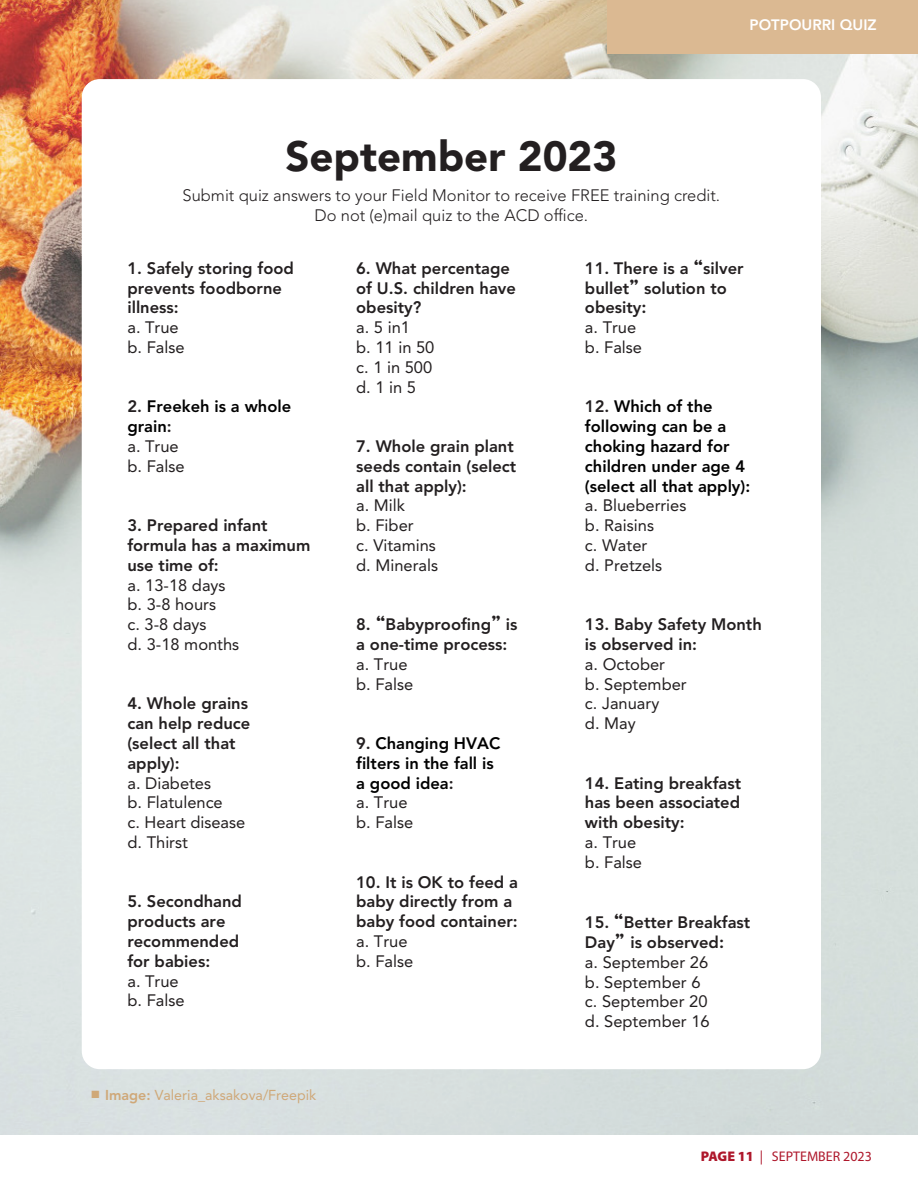
<style>
.page{position:relative;width:918px;height:1188px;background:#fff}
.page>*{position:absolute;margin:0;border:0;box-sizing:border-box;transform-origin:0 0}
.t1{font:900 42px "Avenir LT Std";color:#231f20}
.t2{font:800 16.5px/19.8px "Avenir LT Std";color:#231f20}
.t3{font:16.5px/19.8px "Avenir LT Std";color:#231f20}
.t4{font:800 16.5px/19.8px "Avenir LT Std";color:#000}
.t5{font:300 16.5px "Avenir LT Std";color:#231f20}
.t6{font:800 15px "Avenir LT Std";color:#fff}
.Bullets_-_fully_indented{font:14.25px "Avenir LT Std";color:#cfa878}
.t7{font:13.95px "Myriad Pro";color:#ae172b}
.s1{font-family:"Aachen Std";font-weight:700}
.s2{font-size:17.25px}
.s3{font-weight:400}
.s4{color:#231f20}
.s5{font-weight:800}
.s6{font-weight:900}
</style>
<div class="page">
<img style="left:0;top:0;width:918px;height:1134px">
<div style="left:82px;top:79px;width:739px;height:990px;background:#fff;border-radius:18px"></div>
<div style="left:608px;top:0;width:310px;height:54px;background:#dbb992"></div>
<p class="t6" style="left:750px;top:16px;width:129px">POTPOURRI QUIZ</p>
<p class="t1" style="left:285px;top:131px;width:333px">September 2023</p>
<p class="t5" style="left:183px;top:186px;width:539px">Submit quiz answers to your Field Monitor to receive FREE training credit.</p>
<p class="t5" style="left:315px;top:206px;width:275px">Do not (e)mail quiz to the ACD office.</p>
<p class="t2" style="left:127px;top:258px;width:168px">1. Safely storing food prevents foodborne illness:</p>
<p class="t3" style="left:127px;top:318px;width:59px">a. True b. False</p>
<p class="t2" style="left:585px;top:258px;width:160px">11. There is a <span class="s1">“</span>silver bullet<span class="s1">”</span> solution to obesity<span class="s2">:<br></span><span class="s3">a. True<br>b. False</span></p>
<p class="t2" style="left:356px;top:258px;width:161px">6. What percentage of U.S. children have obesity?</p>
<p class="t3" style="left:356px;top:318px;width:80px">a. 5 in1<br>b. 11 in 50 c. 1 in 500 d. 1 in 5</p>
<p class="t4" style="left:127px;top:397px;width:165px"><span class="s4">2.</span> Freekeh is a whole grain<span class="s4">:</span></p>
<p class="t3" style="left:127px;top:437px;width:59px">a. True b. False</p>
<p class="t2" style="left:127px;top:516px;width:184px">3. Prepared infant formula has a maximum use time of:<br><span class="s3">a. 13-18 days<br>b. 3-8 hours<br>c. 3-8 days<br>d. 3-18 months</span></p>
<p class="t2" style="left:127px;top:694px;width:124px">4. Whole grains can help reduce (select all that apply):<br><span class="s3">a. Diabetes<br>b. Flatulence<br>c. Heart disease d. Thirst</span></p>
<p class="t2" style="left:127px;top:892px;width:116px">5. Secondhand products are recommended for babies:<br><span class="s3">a. True<br>b. False</span></p>
<p class="Bullets_-_fully_indented" style="left:91px;top:1086px;width:226px">■ <span class="s5">Image:</span> Valeria_aksakova/Freepik</p>
<p class="t2" style="left:356px;top:436px;width:162px">7. Whole grain plant seeds contain (select all that apply):</p>
<p class="t3" style="left:356px;top:496px;width:83px">a. Milk<br>b. Fiber<br>c. Vitamins d. Minerals</p>
<p class="t2" style="left:356px;top:615px;width:163px">8. <span class="s1">“</span>Babyproofing<span class="s1">”</span> is a one-time process: <span class="s3">a. True<br>b. False</span></p>
<p class="t4" style="left:356px;top:733px;width:146px"><span class="s4">9.</span> Changing HVAC</p>
<p class="t4" style="left:356px;top:753px;width:139px">filters in the fall is a good idea<span class="s4">:</span></p>
<p class="t3" style="left:356px;top:793px;width:59px">a. True b. False</p>
<p class="t2" style="left:356px;top:872px;width:163px">10. It is OK to feed a baby directly from a baby food container:</p>
<p class="t3" style="left:356px;top:932px;width:59px">a. True b. False</p>
<p class="t4" style="left:585px;top:397px;width:162px"><span class="s4">12.</span> Which of the following can be a choking hazard for children under age 4</p>
<p class="t4" style="left:585px;top:476px;width:167px">(select all that apply):</p>
<p class="t3" style="left:585px;top:496px;width:103px">a. Blueberries b. Raisins<br>c. Water<br>d. Pretzels</p>
<p class="t3" style="left:585px;top:615px;width:178px"><span class="s5">13. Baby Safety Month is observed in:<br></span>a. October<br>b. September<br>c. January<br>d. May</p>
<p class="t2" style="left:585px;top:773px;width:158px;text-align:justify">14. Eating breakfast has been associated with obesity:</p>
<p class="t3" style="left:585px;top:833px;width:59px">a. True b. False</p>
<p class="t2" style="left:585px;top:912px;width:167px;line-height:20.2px">15. <span class="s1">“</span>Better Breakfast<br>Day<span class="s1">”</span> is observed<span class="s2">:</span></p>
<p class="t3" style="left:585px;top:952px;width:126px">a. September 26 b. September 6 c. September 20 d. September 16</p>
<p class="t7" style="left:701px;top:1148px;width:173px"><span class="s6">PAGE 11</span> | SEPTEMBER 2023</p>
</div>
